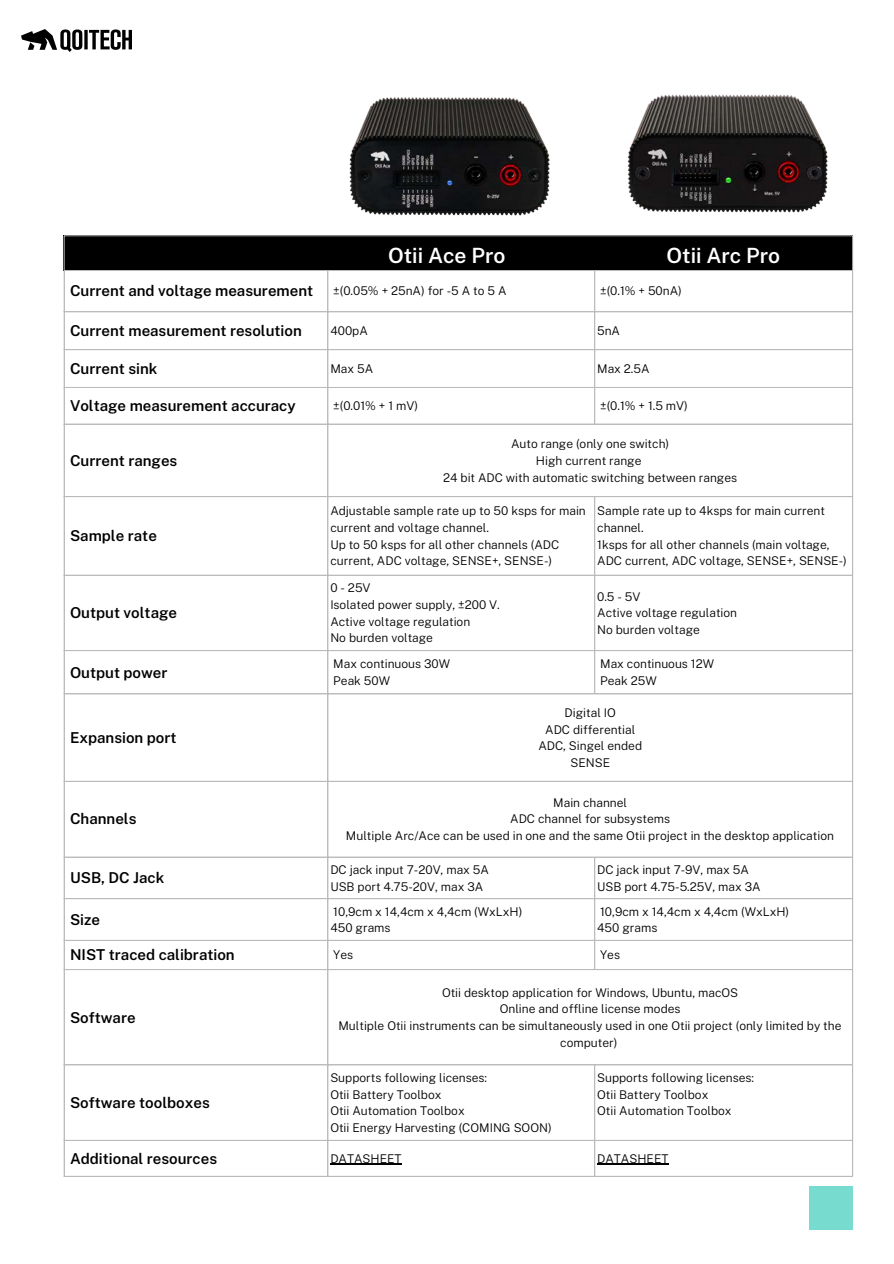
<style>
.page{position:relative;width:894px;height:1264px;background:#fff}
.page>*{position:absolute;margin:0;border:0;box-sizing:border-box;transform-origin:0 0}
.t1{font:600 21px "Public Sans";color:#fff}
.t2{font:600 15px "Public Sans";color:#000}
.t3{font:300 12px/16.8px "Public Sans";color:#000}
</style>
<div class="page">
<div style="left:64px;top:236px;width:788px;height:35px;background:#000"></div>
<hr style="left:330px;top:1163px;width:71px;height:1px;background:#000">
<hr style="left:597px;top:1163px;width:71px;height:1px;background:#000">
<hr style="left:64px;top:236px;width:1px;height:940px;background:#bababa">
<hr style="left:327px;top:271px;width:1px;height:905px;background:#bababa">
<hr style="left:594px;top:271px;width:1px;height:153px;background:#bababa">
<hr style="left:594px;top:497px;width:1px;height:196px;background:#bababa">
<hr style="left:594px;top:857px;width:1px;height:112px;background:#bababa">
<hr style="left:594px;top:1065px;width:1px;height:111px;background:#bababa">
<hr style="left:852px;top:236px;width:1px;height:940px;background:#bababa">
<hr style="left:64px;top:236px;width:788px;height:1px;background:#bababa">
<hr style="left:64px;top:270px;width:788px;height:1px;background:#bababa">
<hr style="left:64px;top:311px;width:788px;height:1px;background:#bababa">
<hr style="left:64px;top:349px;width:788px;height:1px;background:#bababa">
<hr style="left:64px;top:387px;width:788px;height:1px;background:#bababa">
<hr style="left:64px;top:424px;width:788px;height:1px;background:#bababa">
<hr style="left:64px;top:496px;width:788px;height:1px;background:#bababa">
<hr style="left:64px;top:575px;width:788px;height:1px;background:#bababa">
<hr style="left:64px;top:650px;width:788px;height:1px;background:#bababa">
<hr style="left:64px;top:693px;width:788px;height:1px;background:#bababa">
<hr style="left:64px;top:781px;width:788px;height:1px;background:#bababa">
<hr style="left:64px;top:856px;width:788px;height:1px;background:#bababa">
<hr style="left:64px;top:898px;width:788px;height:1px;background:#bababa">
<hr style="left:64px;top:940px;width:788px;height:1px;background:#bababa">
<hr style="left:64px;top:969px;width:788px;height:1px;background:#bababa">
<hr style="left:64px;top:1064px;width:788px;height:1px;background:#bababa">
<hr style="left:64px;top:1140px;width:788px;height:1px;background:#bababa">
<hr style="left:64px;top:1176px;width:788px;height:1px;background:#bababa">
<img style="left:21px;top:30px;width:110px;height:21px">
<img style="left:328px;top:97px;width:237px;height:140px">
<img style="left:602px;top:94px;width:250px;height:143px">
<div style="left:809px;top:1186px;width:43px;height:43px;background:#77dbcf"></div>
<p class="t1" style="left:388px;top:243px;width:119px">Otii Ace Pro</p>
<h1 class="t1" style="left:666px;top:243px;width:115px">Otii Arc Pro</h1>
<p class="t2" style="left:70px;top:282px;width:244px">Current and voltage measurement</p>
<p class="t3" style="left:333px;top:283px;width:175px">±(0.05% + 25nA) for -5 A to 5 A</p>
<h1 class="t3" style="left:600px;top:283px;width:83px">±(0.1% + 50nA)</h1>
<p class="t2" style="left:70px;top:322px;width:233px">Current measurement resolution</p>
<p class="t3" style="left:330px;top:322px;width:39px">400pA</p>
<p class="t3" style="left:597px;top:322px;width:24px">5nA</p>
<p class="t2" style="left:70px;top:359px;width:89px">Current sink</p>
<p class="t3" style="left:330px;top:360px;width:44px">Max 5A</p>
<p class="t3" style="left:597px;top:360px;width:54px">Max 2.5A</p>
<p class="t2" style="left:70px;top:396px;width:227px">Voltage measurement accuracy</p>
<p class="t3" style="left:333px;top:397px;width:86px">±(0.01% + 1 mV)</p>
<p class="t3" style="left:600px;top:397px;width:89px">±(0.1% + 1.5 mV)</p>
<p class="t2" style="left:70px;top:451px;width:109px">Current ranges</p>
<p class="t2" style="left:70px;top:527px;width:88px">Sample rate</p>
<p class="t2" style="left:70px;top:604px;width:108px">Output voltage</p>
<p class="t2" style="left:70px;top:663px;width:99px">Output power</p>
<p class="t2" style="left:70px;top:728px;width:108px">Expansion port</p>
<p class="t2" style="left:70px;top:810px;width:68px">Channels</p>
<p class="t2" style="left:70px;top:869px;width:96px">USB, DC Jack</p>
<p class="t2" style="left:70px;top:910px;width:32px">Size</p>
<p class="t3" style="left:511px;top:435px;width:159px">Auto range (only one switch)</p>
<p class="t3" style="left:536px;top:452px;width:107px">High current range</p>
<p class="t3" style="left:443px;top:469px;width:295px">24 bit ADC with automatic switching between ranges</p>
<p class="t3" style="left:330px;top:502px;width:257px">Adjustable sample rate up to 50 ksps for main current and voltage channel.</p>
<p class="t3" style="left:330px;top:536px;width:230px">Up to 50 ksps for all other channels (ADC current, ADC voltage, SENSE+, SENSE-)</p>
<p class="t3" style="left:330px;top:579px;width:42px">0 - 25V</p>
<p class="t3" style="left:330px;top:596px;width:171px">Isolated power supply, ±200 V.</p>
<p class="t3" style="left:330px;top:613px;width:141px">Active voltage regulation</p>
<p class="t3" style="left:330px;top:629px;width:104px">No burden voltage</p>
<p class="t3" style="left:333px;top:655px;width:118px">Max continuous 30W</p>
<p class="t3" style="left:333px;top:672px;width:58px">Peak 50W</p>
<p class="t3" style="left:597px;top:502px;width:229px">Sample rate up to 4ksps for main current channel.</p>
<p class="t3" style="left:597px;top:536px;width:251px">1ksps for all other channels (main voltage,<br>ADC current, ADC voltage, SENSE+, SENSE-)</p>
<p class="t3" style="left:597px;top:588px;width:45px">0.5 - 5V</p>
<p class="t3" style="left:597px;top:604px;width:141px">Active voltage regulation</p>
<p class="t3" style="left:597px;top:621px;width:104px">No burden voltage</p>
<p class="t3" style="left:600px;top:655px;width:115px">Max continuous 12W</p>
<p class="t3" style="left:600px;top:672px;width:58px">Peak 25W</p>
<p class="t3" style="left:564px;top:704px;width:53px">Digital IO</p>
<p class="t3" style="left:545px;top:721px;width:91px">ADC differential</p>
<p class="t3" style="left:538px;top:737px;width:105px">ADC, Singel ended</p>
<p class="t3" style="left:570px;top:754px;width:41px">SENSE</p>
<p class="t3" style="left:553px;top:794px;width:75px">Main channel</p>
<p class="t3" style="left:510px;top:810px;width:161px">ADC channel for subsystems</p>
<p class="t3" style="left:346px;top:827px;width:489px">Multiple Arc/Ace can be used in one and the same Otii project in the desktop application</p>
<p class="t3" style="left:330px;top:861px;width:160px">DC jack input 7-20V, max 5A</p>
<p class="t3" style="left:330px;top:878px;width:154px">USB port 4.75-20V, max 3A</p>
<p class="t3" style="left:333px;top:902px;width:190px">10,9cm x 14,4cm x 4,4cm (WxLxH)</p>
<p class="t3" style="left:330px;top:919px;width:62px">450 grams</p>
<p class="t3" style="left:597px;top:861px;width:153px">DC jack input 7-9V, max 5A</p>
<p class="t3" style="left:597px;top:878px;width:165px">USB port 4.75-5.25V, max 3A</p>
<p class="t3" style="left:600px;top:902px;width:190px">10,9cm x 14,4cm x 4,4cm (WxLxH)</p>
<p class="t3" style="left:597px;top:919px;width:62px">450 grams</p>
<p class="t2" style="left:70px;top:946px;width:166px">NIST traced calibration</p>
<p class="t3" style="left:333px;top:946px;width:21px">Yes</p>
<p class="t3" style="left:600px;top:946px;width:21px">Yes</p>
<p class="t2" style="left:70px;top:1008px;width:67px">Software</p>
<p class="t2" style="left:70px;top:1093px;width:141px">Software toolboxes</p>
<p class="t3" style="left:442px;top:983px;width:297px">Otii desktop application for Windows, Ubuntu, macOS</p>
<p class="t3" style="left:499px;top:1000px;width:182px">Online and offline license modes</p>
<p class="t3" style="left:338px;top:1017px;width:504px;text-align:center">Multiple Otii instruments can be simultaneously used in one Otii project (only limited by the computer)</p>
<p class="t3" style="left:330px;top:1069px;width:158px">Supports following licenses:</p>
<p class="t3" style="left:330px;top:1085px;width:113px">Otii Battery Toolbox</p>
<p class="t3" style="left:330px;top:1102px;width:136px">Otii Automation Toolbox</p>
<p class="t3" style="left:330px;top:1119px;width:223px">Otii Energy Harvesting (COMING SOON)</p>
<p class="t3" style="left:597px;top:1069px;width:158px">Supports following licenses:</p>
<p class="t3" style="left:597px;top:1085px;width:113px">Otii Battery Toolbox</p>
<p class="t3" style="left:597px;top:1102px;width:136px">Otii Automation Toolbox</p>
<p class="t2" style="left:70px;top:1149px;width:148px">Additional resources</p>
<p class="t3" style="left:330px;top:1149px;width:73px">DATASHEET</p>
<p class="t3" style="left:597px;top:1149px;width:73px">DATASHEET</p>
</div>
